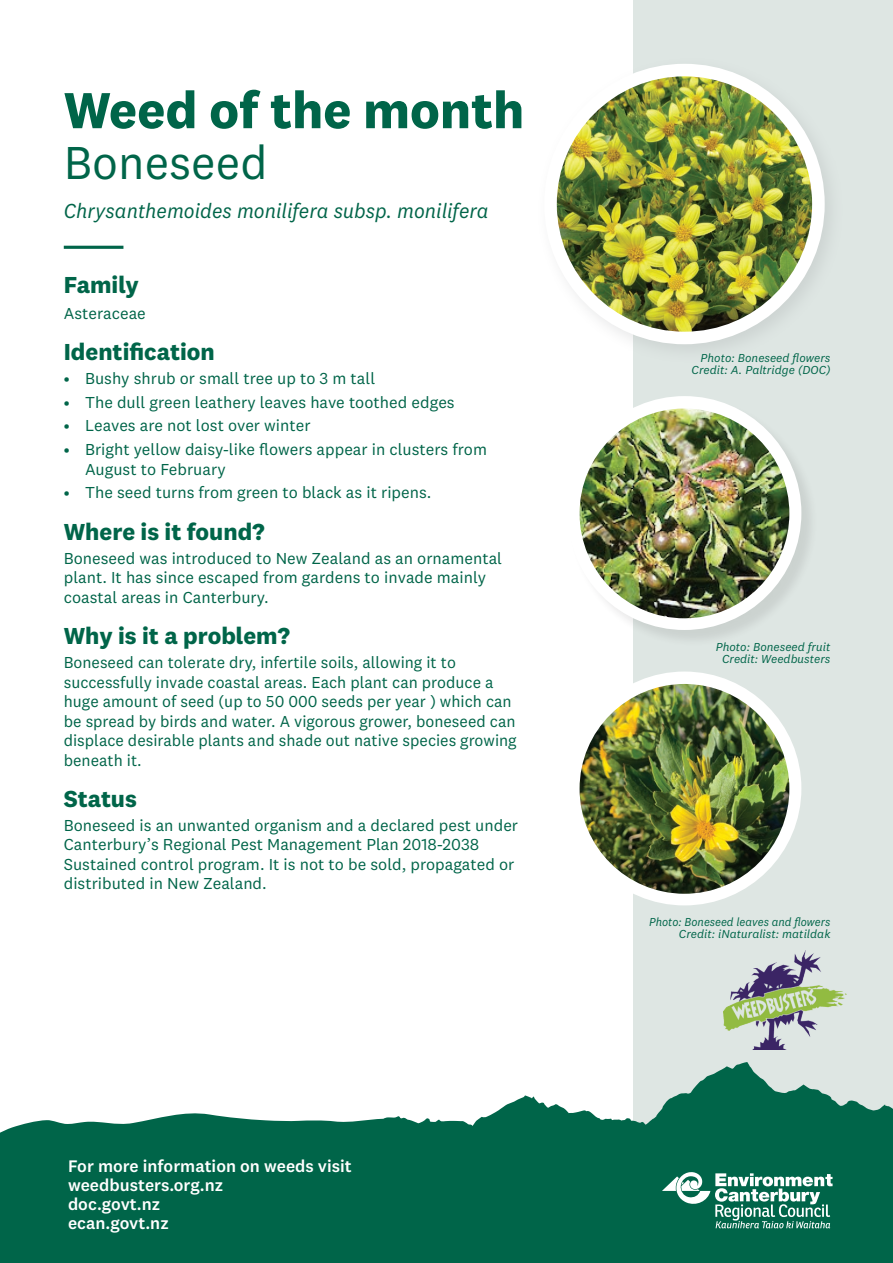
<style>
.page{position:relative;width:893px;height:1263px;background:#fff}
.page>*{position:absolute;margin:0;border:0;box-sizing:border-box;transform-origin:0 0}
.t1{font:700 52.5px "National 2";color:#006549}
.t2{font:48px "National 2";color:#006549}
.t3{font:700 24px "National 2";color:#006549}
.t4{font:italic 21px "National 2";color:#006549;scale:.96 1}
.t5{font:500 17.4px/19px "National 2";color:#fff}
.t6{font:16.5px/19.5px "National 2";color:#006549}
.t7{font:italic 12px/12px "National 2";color:#006549;text-align:right}
.t8{font:italic 12px/12px "National 2";color:#006549;text-align:right;scale:.95 1}
</style>
<div class="page">
<div style="left:633px;top:0;width:260px;height:1231px;background:#dee6e3"></div>
<svg style="left:0;top:1062px;width:893px;height:201px;fill:#006549"></svg>
<svg style="left:662px;top:1171px;width:170px;height:57px;background:#4d937f"></svg>
<div style="left:536px;top:55px;width:309px;height:309px;background:#8a8c8f;opacity:.2"></div>
<div style="left:544px;top:64px;width:281px;height:280px;background:#fff;border-radius:50%"></div>
<img style="left:557px;top:76px;width:255px;height:256px;border-radius:128px">
<hr style="left:64px;top:246px;width:59px;height:3px;background:#006549">
<img style="left:723px;top:951px;width:123px;height:99px">
<div style="left:568px;top:397px;width:250px;height:250px;background:#231f20;opacity:.1"></div>
<div style="left:567px;top:396px;width:234px;height:234px;background:#fff;border-radius:50%"></div>
<img style="left:580px;top:408px;width:209px;height:210px;border-radius:105px">
<div style="left:567px;top:671px;width:234px;height:234px;background:#fff;border-radius:50%"></div>
<img style="left:580px;top:684px;width:209px;height:210px;border-radius:105px">
<h1 class="t1" style="left:64px;top:78px;width:462px">Weed of the month</h1>
<h2 class="t2" style="left:64px;top:134px;width:205px">Boneseed</h2>
<p class="t4" style="left:64px;top:198px;width:444px">Chrysanthemoides monilifera subsp. monilifera</p>
<h3 class="t3" style="left:64px;top:270px;width:77px">Family</h3>
<p class="t6" style="left:64px;top:303px;width:84px">Asteraceae</p>
<h3 class="t3" style="left:64px;top:337px;width:153px">Identification</h3>
<p class="t6" style="left:64px;top:368px;width:313px">• Bushy shrub or small tree up to 3 m tall</p>
<p class="t6" style="left:64px;top:392px;width:392px">• The dull green leathery leaves have toothed edges</p>
<p class="t6" style="left:64px;top:416px;width:248px">• Leaves are not lost over winter</p>
<p class="t6" style="left:85px;top:440px;width:403px;text-indent:-21px">• Bright yellow daisy-like flowers appear in clusters from<br>August to February</p>
<p class="t6" style="left:64px;top:483px;width:369px">• The seed turns from green to black as it ripens.</p>
<h3 class="t3" style="left:64px;top:517px;width:203px">Where is it found?</h3>
<p class="t6" style="left:64px;top:548px;width:440px">Boneseed was introduced to New Zealand as an ornamental plant. It has since escaped from gardens to invade mainly coastal areas in Canterbury.</p>
<h3 class="t3" style="left:64px;top:621px;width:228px">Why is it a problem?</h3>
<p class="t6" style="left:64px;top:652px;width:454px">Boneseed can tolerate dry, infertile soils, allowing it to successfully invade coastal areas. Each plant can produce a huge amount of seed (up to 50 000 seeds per year ) which can be spread by birds and water. A vigorous grower, boneseed can displace desirable plants and shade out native species growing beneath it.</p>
<h3 class="t3" style="left:64px;top:784px;width:75px">Status</h3>
<p class="t6" style="left:64px;top:815px;width:456px">Boneseed is an unwanted organism and a declared pest under Canterbury’s Regional Pest Management Plan 2018-2038<br>Sustained control program. It is not to be sold, propagated or distributed in New Zealand.</p>
<p class="t5" style="left:68px;top:1156px;width:285px">For more information on weeds visit weedbusters.org.nz<br>doc.govt.nz<br>ecan.govt.nz</p>
<p class="t7" style="left:692px;top:352px;width:140px">Photo: Boneseed flowers<br>Credit: A. Paltridge (DOC)</p>
<p class="t7" style="left:716px;top:641px;width:116px;text-align:center">Photo: Boneseed fruit<br>Credit: Weedbusters</p>
<p class="t8" style="left:649px;top:915px;width:192px">Photo: Boneseed leaves and flowers<br>Credit: iNaturalist: matildak</p>
</div>
